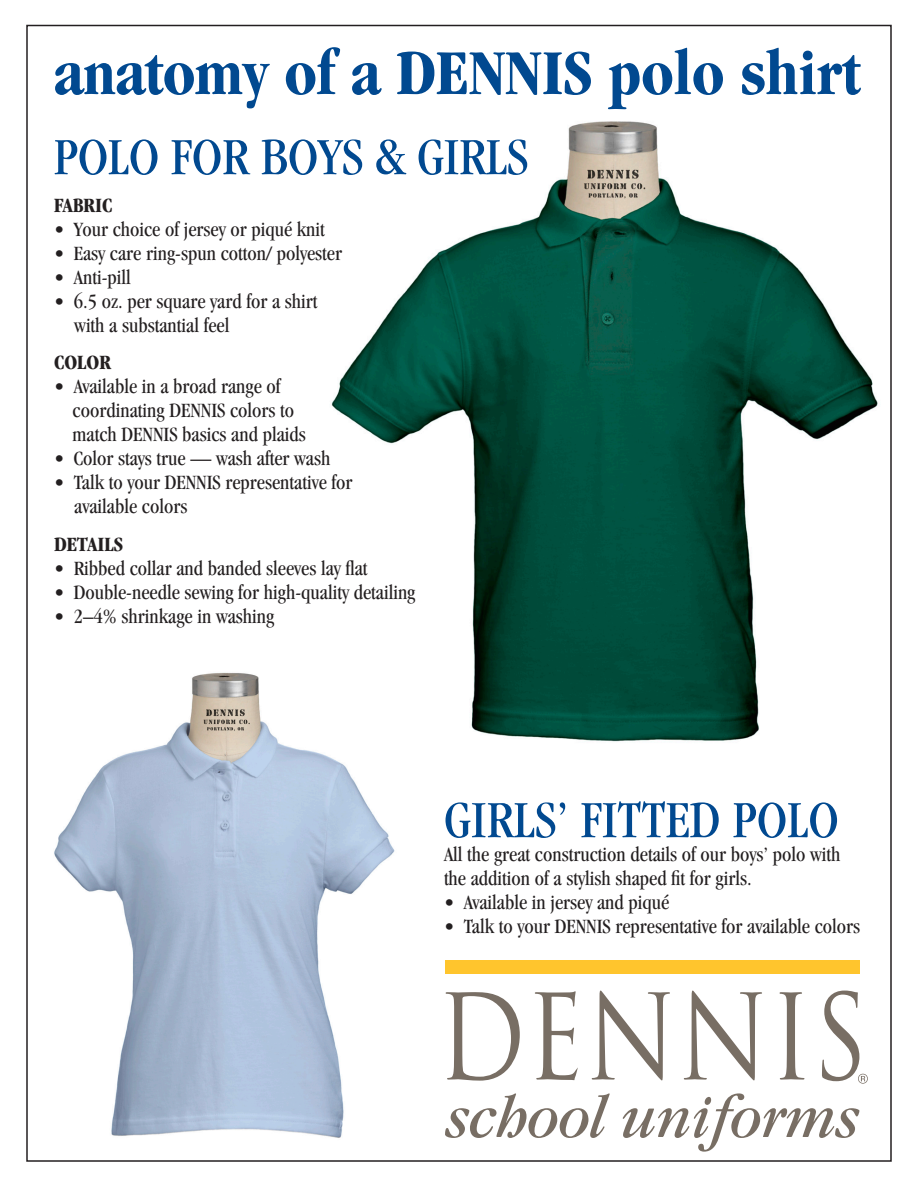
<style>
.page{position:relative;width:918px;height:1188px;background:#fff}
.page>*{position:absolute;margin:0;border:0;box-sizing:border-box;transform-origin:0 0}
.t1{font:700 condensed 66px "Garamond";letter-spacing:-.005em;color:#014990}
.t2{font:condensed 54px "Garamond";color:#014990}
.t3{font:condensed 21px/24px "Garamond";color:#231f20}
.t4{font:700 condensed 21px "Garamond";color:#231f20}
</style>
<div class="page">
<img style="left:331px;top:121px;width:547px;height:621px">
<img style="left:54px;top:666px;width:355px;height:472px">
<svg style="left:446px;top:992px;width:74px;height:89px"></svg>
<svg style="left:535px;top:991px;width:43px;height:90px"></svg>
<svg style="left:592px;top:991px;width:78px;height:89px"></svg>
<svg style="left:684px;top:991px;width:78px;height:89px"></svg>
<svg style="left:780px;top:992px;width:24px;height:88px"></svg>
<div style="left:445px;top:961px;width:414px;height:13px;background:#ffc52d"></div>
<svg style="left:445px;top:1093px;width:165px;height:45px"></svg>
<svg style="left:623px;top:1093px;width:236px;height:59px"></svg>
<svg style="left:822px;top:991px;width:46px;height:93px"></svg>
<p class="t1" style="left:54px;top:36px;width:808px">anatomy of a DENNIS polo shirt</p>
<p class="t2" style="left:54px;top:127px;width:476px">POLO FOR BOYS &amp; GIRLS</p>
<p class="t4" style="left:54px;top:193px;width:60px">FABRIC</p>
<p class="t3" style="left:54px;top:217px;width:272px">• Your choice of jersey or piqué knit</p>
<p class="t3" style="left:54px;top:241px;width:289px">• Easy care ring-spun cotton/ polyester</p>
<p class="t3" style="left:54px;top:265px;width:78px">• Anti-pill</p>
<p class="t3" style="left:74px;top:289px;width:245px;text-indent:-20px">• 6.5 oz. per square yard for a shirt with a substantial feel</p>
<p class="t4" style="left:54px;top:351px;width:59px">COLOR</p>
<p class="t3" style="left:73px;top:374px;width:235px;text-indent:-19px">• Available in a broad range of coordinating DENNIS colors to match DENNIS basics and plaids</p>
<p class="t3" style="left:54px;top:446px;width:278px">• Color stays true — wash after wash</p>
<p class="t3" style="left:74px;top:470px;width:280px;text-indent:-20px">• Talk to your DENNIS representative for available colors</p>
<p class="t4" style="left:54px;top:532px;width:71px">DETAILS</p>
<p class="t3" style="left:54px;top:556px;width:315px">• Ribbed collar and banded sleeves lay flat</p>
<p class="t3" style="left:54px;top:580px;width:363px">• Double-needle sewing for high-quality detailing</p>
<p class="t3" style="left:54px;top:604px;width:222px">• 2–4% shrinkage in washing</p>
<p class="t2" style="left:444px;top:790px;width:396px">GIRLS’ FITTED POLO</p>
<p class="t3" style="left:444px;top:842px;width:398px">All the great construction details of our boys’ polo with the addition of a stylish shaped fit for girls.</p>
<p class="t3" style="left:444px;top:890px;width:227px">• Available in jersey and piqué</p>
<p class="t3" style="left:444px;top:914px;width:418px">• Talk to your DENNIS representative for available colors</p>
</div>
